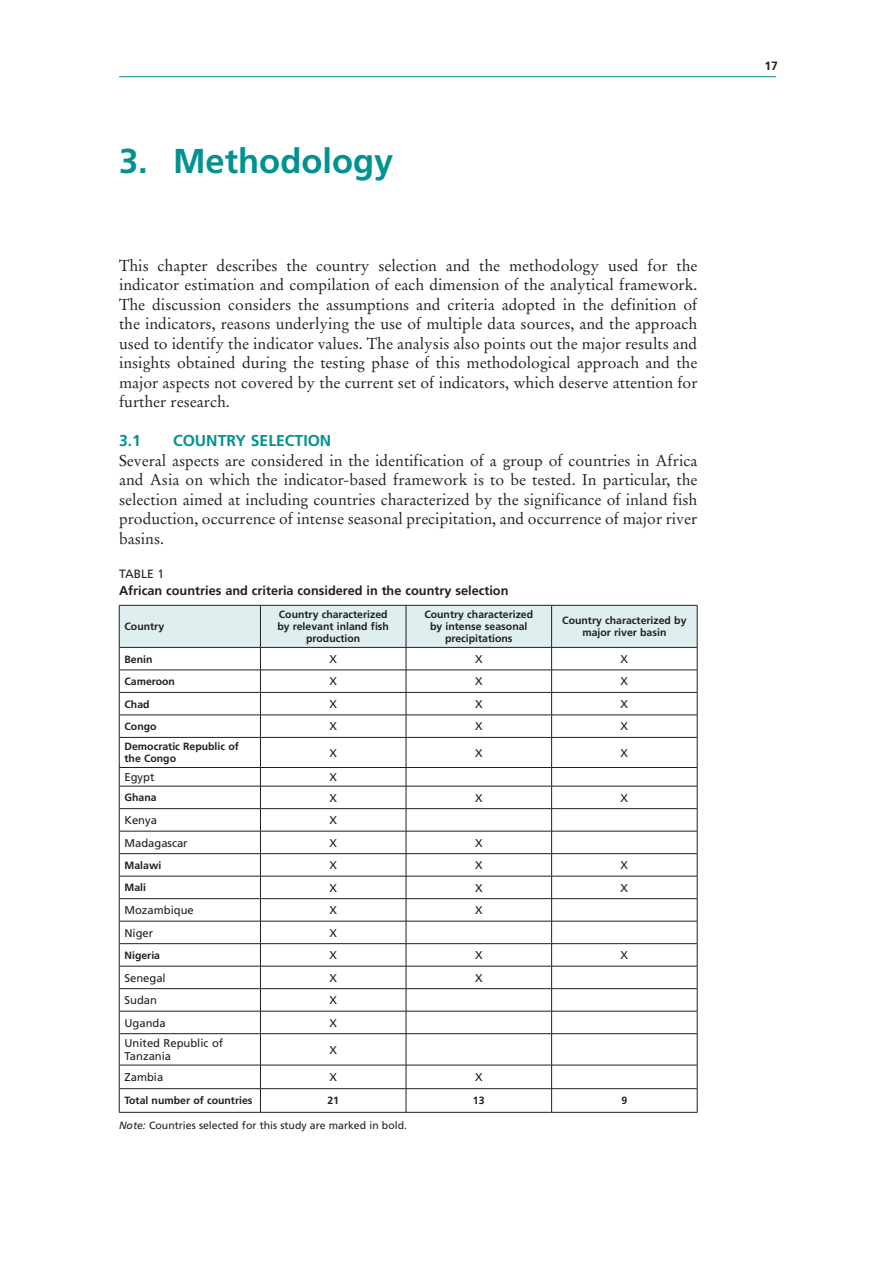
<style>
.page{position:relative;width:893px;height:1263px;background:#fff}
.page>*{position:absolute;margin:0;border:0;box-sizing:border-box;transform-origin:0 0}
.t1{font:700 34.5px "Frutiger LT Std";color:#009290}
.t2{font:15.75px/19.5px "Stempel Garamond LT Std";color:#231f20;text-align:justify}
.t3{font:700 15.75px "Frutiger LT Std";color:#009290}
.t4{font:700 12.75px "Frutiger LT Std";color:#231f20}
.t5{font:12px "Frutiger LT Std";color:#231f20}
.t6{font:700 12px "Frutiger LT Std";color:#231f20}
.t7{font:11.25px/12.8px "Frutiger LT Std";color:#231f20}
.t8{font:700 10.5px/12px "Frutiger LT Std";color:#231f20;text-align:center}
.t9{font:10.5px "Frutiger LT Std";color:#231f20}
.s1{font-style:italic}
</style>
<div class="page">
<hr style="left:119px;top:76px;width:657px;height:1px;background:#009290">
<svg style="left:120px;top:1034px;width:140px;height:78px"></svg>
<svg style="left:119px;top:606px;width:579px;height:427px"></svg>
<hr style="left:119px;top:1033px;width:141px;height:1px;background:#231f20">
<hr style="left:119px;top:1034px;width:1px;height:31px;background:#231f20">
<hr style="left:260px;top:1033px;width:146px;height:1px;background:#231f20">
<hr style="left:260px;top:1034px;width:1px;height:31px;background:#231f20">
<hr style="left:406px;top:1033px;width:146px;height:1px;background:#231f20">
<hr style="left:406px;top:1034px;width:1px;height:31px;background:#231f20">
<hr style="left:552px;top:1033px;width:145px;height:1px;background:#231f20">
<hr style="left:551px;top:1034px;width:1px;height:31px;background:#231f20">
<hr style="left:697px;top:1034px;width:1px;height:31px;background:#231f20">
<hr style="left:119px;top:1065px;width:141px;height:1px;background:#231f20">
<hr style="left:260px;top:1065px;width:146px;height:1px;background:#231f20">
<hr style="left:406px;top:1065px;width:146px;height:1px;background:#231f20">
<hr style="left:552px;top:1065px;width:145px;height:1px;background:#231f20">
<hr style="left:119px;top:1088px;width:141px;height:1px;background:#231f20">
<svg style="left:119px;top:1065px;width:1px;height:47px"></svg>
<hr style="left:260px;top:1088px;width:146px;height:1px;background:#231f20">
<svg style="left:260px;top:1065px;width:1px;height:47px"></svg>
<hr style="left:406px;top:1088px;width:146px;height:1px;background:#231f20">
<svg style="left:406px;top:1065px;width:1px;height:47px"></svg>
<hr style="left:552px;top:1088px;width:145px;height:1px;background:#231f20">
<svg style="left:551px;top:1065px;width:1px;height:47px"></svg>
<svg style="left:697px;top:1065px;width:1px;height:47px"></svg>
<hr style="left:119px;top:1112px;width:141px;height:1px;background:#231f20">
<hr style="left:260px;top:1112px;width:146px;height:1px;background:#231f20">
<hr style="left:406px;top:1112px;width:146px;height:1px;background:#231f20">
<hr style="left:552px;top:1112px;width:145px;height:1px;background:#231f20">
<hr style="left:119px;top:605px;width:141px;height:1px;background:#231f20">
<hr style="left:119px;top:605px;width:1px;height:42px;background:#231f20">
<hr style="left:260px;top:605px;width:146px;height:1px;background:#231f20">
<hr style="left:260px;top:605px;width:1px;height:42px;background:#231f20">
<hr style="left:406px;top:605px;width:146px;height:1px;background:#231f20">
<hr style="left:406px;top:605px;width:1px;height:42px;background:#231f20">
<hr style="left:552px;top:605px;width:145px;height:1px;background:#231f20">
<hr style="left:551px;top:605px;width:1px;height:42px;background:#231f20">
<hr style="left:697px;top:605px;width:1px;height:42px;background:#231f20">
<hr style="left:119px;top:647px;width:141px;height:1px;background:#231f20">
<hr style="left:260px;top:647px;width:146px;height:1px;background:#231f20">
<hr style="left:406px;top:647px;width:146px;height:1px;background:#231f20">
<hr style="left:552px;top:647px;width:145px;height:1px;background:#231f20">
<h1 class="t1" style="left:119px;top:141px;width:276px">3. Methodology</h1>
<p class="t2" style="left:119px;top:256px;width:580px">This chapter describes the country selection and the methodology used for the indicator estimation and compilation of each dimension of the analytical framework.<br>The discussion considers the assumptions and criteria adopted in the definition of the indicators, reasons underlying the use of multiple data sources, and the approach used to identify the indicator values. The analysis also points out the major results and insights obtained during the testing phase of this methodological approach and the major aspects not covered by the current set of indicators, which deserve attention for further research.</p>
<p class="t3" style="left:119px;top:432px;width:23px">3.1</p>
<p class="t3" style="left:173px;top:432px;width:22px">Countr</p>
<p class="t3" style="left:235px;top:432px;width:26px">y selection</p>
<p class="t2" style="left:119px;top:451px;width:580px">Several aspects are considered in the identification of a group of countries in Africa and Asia on which the indicator-based framework is to be tested. In particular, the selection aimed at including countries characterized by the significance of inland fish production, occurrence of intense seasonal precipitation, and occurrence of major river basins.</p>
<p class="t5" style="left:119px;top:567px;width:14px">Table</p>
<p class="t5" style="left:157px;top:567px;width:8px">1</p>
<p class="t4" style="left:119px;top:583px;width:391px">African countries and criteria considered in the country selection</p>
<p class="t8" style="left:124px;top:621px;width:41px">Country</p>
<p class="t8" style="left:277px;top:609px;width:113px">Country characterized by relevant inland fish production</p>
<p class="t8" style="left:424px;top:609px;width:110px">Country characterized by intense seasonal precipitations</p>
<p class="t8" style="left:562px;top:615px;width:126px">Country characterized by major river basin</p>
<p class="t8" style="left:124px;top:653px;width:30px">Benin</p>
<p class="t7" style="left:329px;top:653px;width:9px">X</p>
<p class="t7" style="left:475px;top:653px;width:9px">X</p>
<p class="t7" style="left:621px;top:653px;width:9px">X</p>
<p class="t8" style="left:124px;top:675px;width:52px">Cameroon</p>
<p class="t7" style="left:329px;top:675px;width:9px">X</p>
<p class="t7" style="left:475px;top:675px;width:9px">X</p>
<p class="t7" style="left:621px;top:675px;width:9px">X</p>
<p class="t8" style="left:124px;top:698px;width:27px">Chad</p>
<p class="t7" style="left:329px;top:698px;width:9px">X</p>
<p class="t7" style="left:475px;top:698px;width:9px">X</p>
<p class="t7" style="left:621px;top:698px;width:9px">X</p>
<p class="t8" style="left:124px;top:720px;width:34px">Congo</p>
<p class="t7" style="left:329px;top:720px;width:9px">X</p>
<p class="t7" style="left:475px;top:720px;width:9px">X</p>
<p class="t7" style="left:621px;top:720px;width:9px">X</p>
<p class="t8" style="left:124px;top:741px;width:116px;text-align:left">Democratic Republic of the Congo</p>
<p class="t7" style="left:329px;top:746px;width:9px">X</p>
<p class="t7" style="left:475px;top:746px;width:9px">X</p>
<p class="t7" style="left:621px;top:746px;width:9px">X</p>
<p class="t7" style="left:124px;top:771px;width:32px">Egypt</p>
<p class="t7" style="left:329px;top:771px;width:9px">X</p>
<p class="t8" style="left:124px;top:792px;width:34px">Ghana</p>
<p class="t7" style="left:329px;top:791px;width:9px">X</p>
<p class="t7" style="left:475px;top:791px;width:9px">X</p>
<p class="t7" style="left:621px;top:791px;width:9px">X</p>
<p class="t7" style="left:124px;top:814px;width:34px">Kenya</p>
<p class="t7" style="left:329px;top:814px;width:9px">X</p>
<p class="t7" style="left:124px;top:836px;width:65px">Madagascar</p>
<p class="t7" style="left:329px;top:836px;width:9px">X</p>
<p class="t7" style="left:475px;top:836px;width:9px">X</p>
<p class="t8" style="left:124px;top:859px;width:38px">Malawi</p>
<p class="t7" style="left:329px;top:859px;width:9px">X</p>
<p class="t7" style="left:475px;top:859px;width:9px">X</p>
<p class="t7" style="left:621px;top:859px;width:9px">X</p>
<p class="t8" style="left:124px;top:882px;width:23px">Mali</p>
<p class="t7" style="left:329px;top:881px;width:9px">X</p>
<p class="t7" style="left:475px;top:881px;width:9px">X</p>
<p class="t7" style="left:621px;top:881px;width:9px">X</p>
<p class="t7" style="left:124px;top:904px;width:71px">Mozambique</p>
<p class="t7" style="left:329px;top:904px;width:9px">X</p>
<p class="t7" style="left:475px;top:904px;width:9px">X</p>
<p class="t7" style="left:124px;top:926px;width:30px">Niger</p>
<p class="t7" style="left:329px;top:926px;width:9px">X</p>
<p class="t8" style="left:124px;top:949px;width:37px">Nigeria</p>
<p class="t7" style="left:329px;top:949px;width:9px">X</p>
<p class="t7" style="left:475px;top:949px;width:9px">X</p>
<p class="t7" style="left:621px;top:949px;width:9px">X</p>
<p class="t7" style="left:124px;top:971px;width:43px">Senegal</p>
<p class="t7" style="left:329px;top:971px;width:9px">X</p>
<p class="t7" style="left:475px;top:971px;width:9px">X</p>
<p class="t7" style="left:124px;top:994px;width:34px">Sudan</p>
<p class="t7" style="left:329px;top:994px;width:9px">X</p>
<p class="t7" style="left:124px;top:1016px;width:43px">Uganda</p>
<p class="t7" style="left:329px;top:1016px;width:9px">X</p>
<p class="t7" style="left:124px;top:1037px;width:100px">United Republic of<br>Tanzania</p>
<p class="t7" style="left:329px;top:1043px;width:9px">X</p>
<p class="t7" style="left:124px;top:1071px;width:40px">Zambia</p>
<p class="t7" style="left:329px;top:1071px;width:9px">X</p>
<p class="t7" style="left:475px;top:1071px;width:9px">X</p>
<p class="t8" style="left:124px;top:1095px;width:130px">Total number of countries</p>
<p class="t8" style="left:327px;top:1095px;width:13px">21</p>
<p class="t8" style="left:473px;top:1095px;width:13px">13</p>
<p class="t8" style="left:621px;top:1095px;width:7px">9</p>
<p class="t9" style="left:119px;top:1119px;width:289px"><span class="s1">Note:</span> Countries selected for this study are marked in bold.</p>
<p class="t6" style="left:764px;top:59px;width:15px">17</p>
</div>
